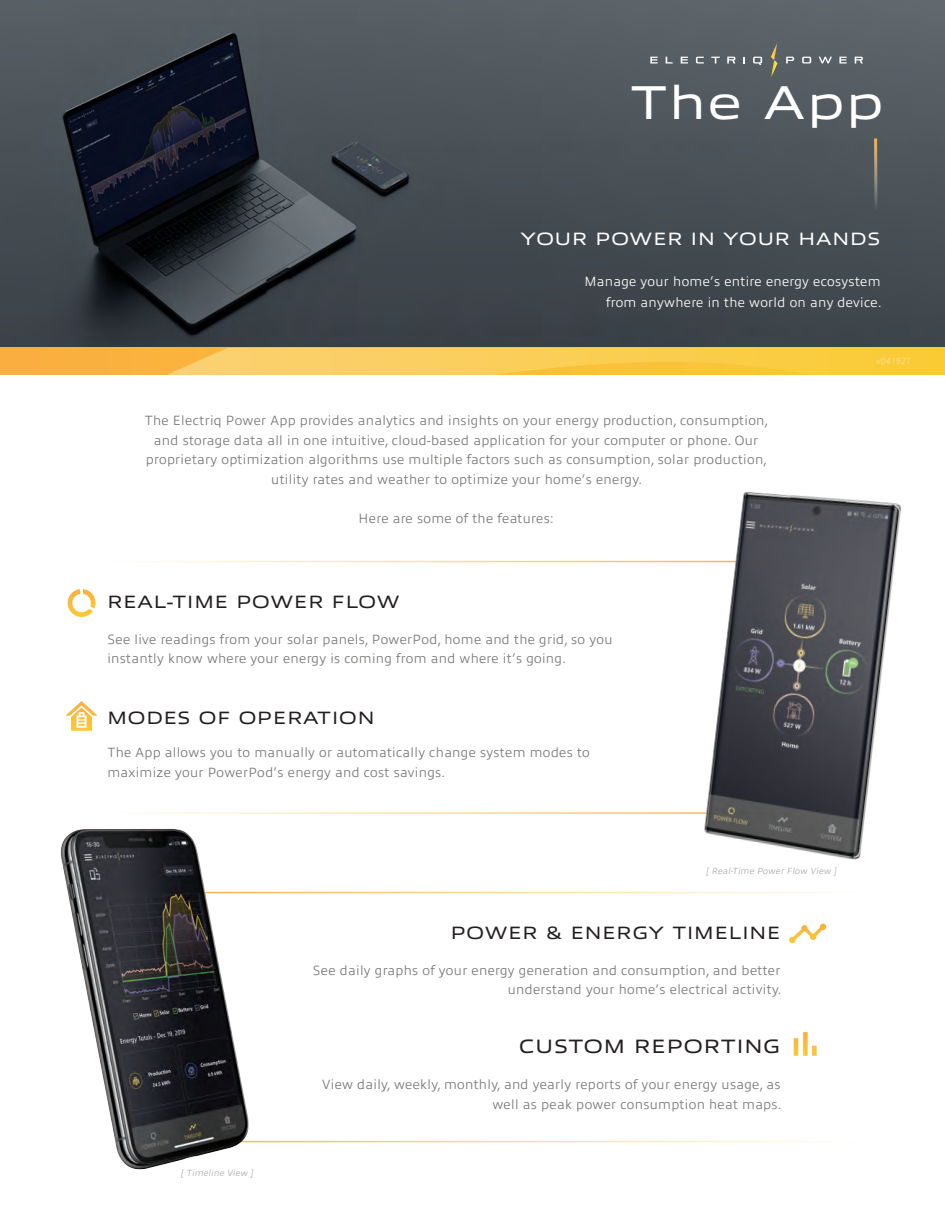
<style>
.page{position:relative;width:945px;height:1215px;background:#fff}
.page>*{position:absolute;margin:0;border:0;box-sizing:border-box;transform-origin:0 0}
.t1{font:47.85px "Allumi Std Extended";letter-spacing:.05em;color:#fff}
.t2{font:19.5px "Allumi Std Extended";letter-spacing:.05em;color:#231f20}
.t3{font:18px "Allumi Std Extended";letter-spacing:.05em;color:#231f20}
.t4{font:18px "Allumi Std Extended";letter-spacing:.05em;color:#fff}
.t5{font:300 13.5px/19.5px "Allumi Std";letter-spacing:.025em;color:#787877}
.t6{font:300 13.5px/21px "Allumi Std";letter-spacing:.025em;color:#fff;text-align:right}
.t7{font:italic 300 9px "Allumi Std";letter-spacing:.025em;color:#a8a9ad}
.t8{font:italic 300 9px "Allumi Std";letter-spacing:.025em;color:#fde09d}
</style>
<div class="page">
<img style="left:689px;top:492px;width:213px;height:368px">
<svg style="left:68px;top:589px;width:28px;height:28px"></svg>
<svg style="left:66px;top:701px;width:31px;height:30px"></svg>
<svg style="left:794px;top:1032px;width:23px;height:24px"></svg>
<svg style="left:789px;top:924px;width:37px;height:19px"></svg>
<img style="left:60px;top:829px;width:203px;height:341px">
<img style="left:0;top:0;width:945px;height:348px">
<svg style="left:874px;top:139px;width:4px;height:72px"></svg>
<svg style="left:650px;top:57px;width:8px;height:7px"></svg>
<svg style="left:666px;top:57px;width:7px;height:7px"></svg>
<svg style="left:681px;top:57px;width:7px;height:7px"></svg>
<svg style="left:696px;top:57px;width:8px;height:7px"></svg>
<svg style="left:711px;top:57px;width:9px;height:7px"></svg>
<svg style="left:727px;top:57px;width:8px;height:7px"></svg>
<svg style="left:743px;top:57px;width:2px;height:7px"></svg>
<svg style="left:753px;top:57px;width:9px;height:8px"></svg>
<svg style="left:786px;top:57px;width:8px;height:7px"></svg>
<svg style="left:802px;top:57px;width:9px;height:7px"></svg>
<svg style="left:819px;top:57px;width:13px;height:7px"></svg>
<svg style="left:839px;top:57px;width:8px;height:7px"></svg>
<svg style="left:855px;top:57px;width:8px;height:7px"></svg>
<svg style="left:771px;top:43px;width:6px;height:34px"></svg>
<div style="left:0;top:348px;width:945px;height:27px;background:#fbb03f"></div>
<svg style="left:167px;top:348px;width:778px;height:27px;background:#facb50"></svg>
<h1 class="t1" style="left:630px;top:77px;width:254px">The App</h1>
<h3 class="t4" style="left:521px;top:229px;width:362px">YOUR POWER IN YOUR HANDS</h3>
<p class="t6" style="left:584px;top:271px;width:299px">Manage your home’s entire energy ecosystem from anywhere in the world on any device.</p>
<p class="t5" style="left:145px;top:411px;width:625px;text-align:center">The Electriq Power App provides analytics and insights on your energy production, consumption, and storage data all in one intuitive, cloud-based application for your computer or phone. Our proprietary optimization algorithms use multiple factors such as consumption, solar production, utility rates and weather to optimize your home’s energy.</p>
<p class="t5" style="left:359px;top:509px;width:197px">Here are some of the features:</p>
<h3 class="t3" style="left:107px;top:593px;width:294px">REAL-TIME POWER FLOW</h3>
<p class="t5" style="left:107px;top:630px;width:507px">See live readings from your solar panels, PowerPod, home and the grid, so you instantly know where your energy is coming from and where it’s going.</p>
<h3 class="t3" style="left:107px;top:709px;width:269px">MODES OF OPERATION</h3>
<p class="t5" style="left:107px;top:743px;width:484px">The App allows you to manually or automatically change system modes to maximize your PowerPod’s energy and cost savings.</p>
<p class="t7" style="left:707px;top:866px;width:132px">[ Real-Time Power Flow View ]</p>
<h3 class="t3" style="left:451px;top:923px;width:331px">POWER &amp; ENERGY TIMELINE</h3>
<p class="t5" style="left:313px;top:960px;width:470px;text-align:right">See daily graphs of your energy generation and consumption, and better understand your home’s electrical activity.</p>
<p class="t7" style="left:181px;top:1168px;width:74px">[ Timeline View ]</p>
<h2 class="t2" style="left:519px;top:1036px;width:263px">CUSTOM REPORTING</h2>
<p class="t5" style="left:322px;top:1075px;width:461px;text-align:right">View daily, weekly, monthly, and yearly reports of your energy usage, as well as peak power consumption heat maps.</p>
<p class="t8" style="left:876px;top:356px;width:36px">v041921</p>
</div>
